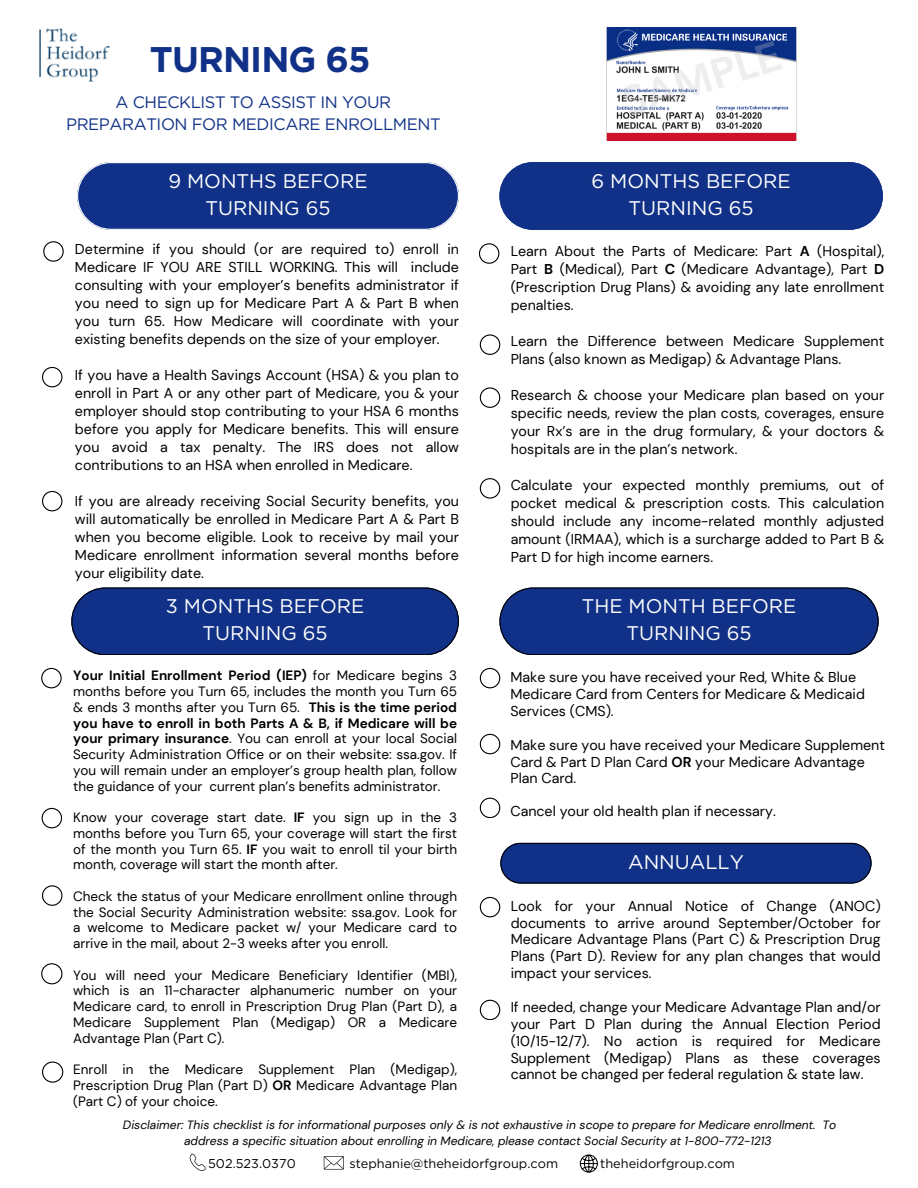
<style>
.page{position:relative;width:918px;height:1188px;background:#fff}
.page>*{position:absolute;margin:0;border:0;box-sizing:border-box;transform-origin:0 0}
.t1{font:700 35.7px "Gotham";letter-spacing:-.025em;color:#103187}
.t2{font:19.8px/27px "Gotham";color:#fff;text-align:center}
.t3{font:16.5px/21.3px "Gotham";letter-spacing:-.025em;color:#103187;text-align:center}
.t4{font:14.25px/18px "DM Sans";color:#000;text-align:justify}
.t5{font:13.5px/15.8px "DM Sans";color:#000;text-align:justify}
.t6{font:12.75px "Gotham";color:#000}
.t7{font:italic 12px/16px "DM Sans";color:#000;text-align:center}
.s1{font-weight:700}
</style>
<div class="page">
<svg style="left:77px;top:162px;width:382px;height:68px;background:#21408f"></svg>
<svg style="left:71px;top:587px;width:388px;height:68px;background:#193787"></svg>
<div style="left:499px;top:162px;width:384px;height:68px;background:#103187"></div>
<svg style="left:499px;top:587px;width:380px;height:68px;background:#193887"></svg>
<div style="left:500px;top:843px;width:372px;height:41px;background:#2e364b;border-radius:20px"></div>
<svg style="left:500px;top:843px;width:372px;height:40px;background:#143384"></svg>
<svg style="left:43px;top:241px;width:20px;height:20px"></svg>
<svg style="left:479px;top:243px;width:20px;height:21px"></svg>
<svg style="left:480px;top:668px;width:20px;height:20px"></svg>
<svg style="left:480px;top:897px;width:20px;height:20px"></svg>
<svg style="left:480px;top:334px;width:20px;height:21px"></svg>
<svg style="left:480px;top:387px;width:20px;height:21px"></svg>
<svg style="left:480px;top:734px;width:20px;height:20px"></svg>
<svg style="left:480px;top:1000px;width:20px;height:20px"></svg>
<svg style="left:41px;top:668px;width:20px;height:20px"></svg>
<svg style="left:480px;top:478px;width:20px;height:20px"></svg>
<svg style="left:480px;top:798px;width:20px;height:20px"></svg>
<svg style="left:42px;top:808px;width:20px;height:20px"></svg>
<svg style="left:42px;top:367px;width:20px;height:20px"></svg>
<svg style="left:42px;top:885px;width:20px;height:21px"></svg>
<img style="left:606px;top:28px;width:191px;height:112px">
<svg style="left:190px;top:1153px;width:16px;height:18px"></svg>
<svg style="left:324px;top:1156px;width:20px;height:14px"></svg>
<svg style="left:580px;top:1155px;width:18px;height:18px"></svg>
<svg style="left:41px;top:963px;width:21px;height:21px"></svg>
<svg style="left:42px;top:491px;width:20px;height:20px"></svg>
<svg style="left:42px;top:1062px;width:21px;height:21px"></svg>
<img style="left:39px;top:28px;width:71px;height:54px">
<h4 class="t1" style="left:150px;top:37px;width:222px">TURNING 65</h4>
<p class="t3" style="left:66px;top:92px;width:376px">A CHECKLIST TO ASSIST IN YOUR<br>PREPARATION FOR MEDICARE ENROLLMENT</p>
<p class="t2" style="left:168px;top:167px;width:201px">9 MONTHS BEFORE<br>TURNING 65</p>
<h2 class="t4" style="left:75px;top:240px;width:385px">Determine if you should (or are required to) enroll in Medicare IF YOU ARE STILL WORKING. This will include consulting with your employer’s benefits administrator if you need to sign up for Medicare Part A &amp; Part B when you turn 65. How Medicare will coordinate with your existing benefits depends on the size of your employer.</h2>
<h4 class="t4" style="left:75px;top:366px;width:385px">If you have a Health Savings Account (HSA) &amp; you plan to enroll in Part A or any other part of Medicare, you &amp; your employer should stop contributing to your HSA 6 months before you apply for Medicare benefits. This will ensure you avoid a tax penalty. The IRS does not allow contributions to an HSA when enrolled in Medicare.</h4>
<h4 class="t4" style="left:75px;top:492px;width:385px">If you are already receiving Social Security benefits, you will automatically be enrolled in Medicare Part A &amp; Part B when you become eligible. Look to receive by mail your Medicare enrollment information several months before your eligibility date.</h4>
<h1 class="t2" style="left:166px;top:593px;width:200px">3 MONTHS BEFORE<br>TURNING 65</h1>
<h4 class="t5" style="left:73px;top:668px;width:385px"><span class="s1">Your Initial Enrollment Period (IEP)</span> for Medicare begins 3 months before you Turn 65, includes the month you Turn 65 &amp; ends 3 months after you Turn 65. <span class="s1">This is the time period you have to enroll in both Parts A &amp; B, if Medicare will be your primary insurance</span>. You can enroll at your local Social Security Administration Office or on their website: ssa.gov. If you will remain under an employer’s group health plan, follow the guidance of your current plan’s benefits administrator.</h4>
<p class="t5" style="left:73px;top:810px;width:386px">Know your coverage start date. <span class="s1">IF</span> you sign up in the 3 months before you Turn 65, your coverage will start the first of the month you Turn 65. <span class="s1">IF</span> you wait to enroll til your birth month, coverage will start the month after.</p>
<h2 class="t5" style="left:73px;top:888px;width:385px">Check the status of your Medicare enrollment online through the Social Security Administration website: ssa.gov. Look for a welcome to Medicare packet w/ your Medicare card to arrive in the mail, about 2-3 weeks after you enroll.</h2>
<h4 class="t5" style="left:73px;top:967px;width:385px">You will need your Medicare Beneficiary Identifier (MBI), which is an 11-character alphanumeric number on your Medicare card, to enroll in Prescription Drug Plan (Part D), a Medicare Supplement Plan (Medigap) OR a Medicare Advantage Plan (Part C).</h4>
<p class="t5" style="left:73px;top:1062px;width:386px">Enroll in the Medicare Supplement Plan (Medigap), Prescription Drug Plan (Part D) <span class="s1">OR</span> Medicare Advantage Plan (Part C) of your choice.</p>
<h3 class="t2" style="left:592px;top:167px;width:201px">6 MONTHS BEFORE<br>TURNING 65</h3>
<h4 class="t4" style="left:511px;top:242px;width:375px">Learn About the Parts of Medicare: Part <span class="s1">A</span> (Hospital), Part <span class="s1">B</span> (Medical), Part <span class="s1">C</span> (Medicare Advantage), Part <span class="s1">D </span>(Prescription Drug Plans) &amp; avoiding any late enrollment penalties.</h4>
<p class="t4" style="left:511px;top:332px;width:375px">Learn the Difference between Medicare Supplement<br>Plans (also known as Medigap) &amp; Advantage Plans.</p>
<h2 class="t4" style="left:511px;top:386px;width:375px">Research &amp; choose your Medicare plan based on your specific needs, review the plan costs, coverages, ensure your Rx’s are in the drug formulary, &amp; your doctors &amp; hospitals are in the plan’s network.</h2>
<h4 class="t4" style="left:511px;top:476px;width:375px">Calculate your expected monthly premiums, out of pocket medical &amp; prescription costs. This calculation should include any income-related monthly adjusted amount (IRMAA), which is a surcharge added to Part B &amp; Part D for high income earners.</h4>
<p class="t2" style="left:582px;top:593px;width:216px">THE MONTH BEFORE<br>TURNING 65</p>
<h4 class="t4" style="left:510px;top:669px;width:356px;line-height:16.8px;text-align:left">Make sure you have received your Red, White &amp; Blue<br>Medicare Card from Centers for Medicare &amp; Medicaid<br>Services (CMS).</h4>
<h4 class="t4" style="left:510px;top:736px;width:376px;line-height:16.8px;text-align:left">Make sure you have received your Medicare Supplement<br>Card &amp; Part D Plan Card <span class="s1">OR</span> your Medicare Advantage<br>Plan Card.</h4>
<h4 class="t4" style="left:510px;top:802px;width:267px">Cancel your old health plan if necessary.</h4>
<h2 class="t2" style="left:628px;top:848px;width:117px">ANNUALLY</h2>
<p class="t4" style="left:511px;top:897px;width:371px;line-height:16.8px">Look for your Annual Notice of Change (ANOC) documents to arrive around September/October for Medicare Advantage Plans (Part C) &amp; Prescription Drug Plans (Part D). Review for any plan changes that would impact your services.</p>
<h4 class="t4" style="left:511px;top:999px;width:371px;line-height:16.8px">If needed, change your Medicare Advantage Plan and/or your Part D Plan during the Annual Election Period (10/15-12/7). No action is required for Medicare Supplement (Medigap) Plans as these coverages cannot be changed per federal regulation &amp; state law.</h4>
<p class="t7" style="left:123px;top:1116px;width:715px">Disclaimer: This checklist is for informational purposes only &amp; is not exhaustive in scope to prepare for Medicare enrollment. To address a specific situation about enrolling in Medicare, please contact Social Security at 1-800-772-1213</p>
<p class="t6" style="left:208px;top:1155px;width:89px">502.523.0370</p>
<p class="t6" style="left:349px;top:1155px;width:210px">stephanie@theheidorfgroup.com</p>
<p class="t6" style="left:600px;top:1155px;width:136px">theheidorfgroup.com</p>
</div>
